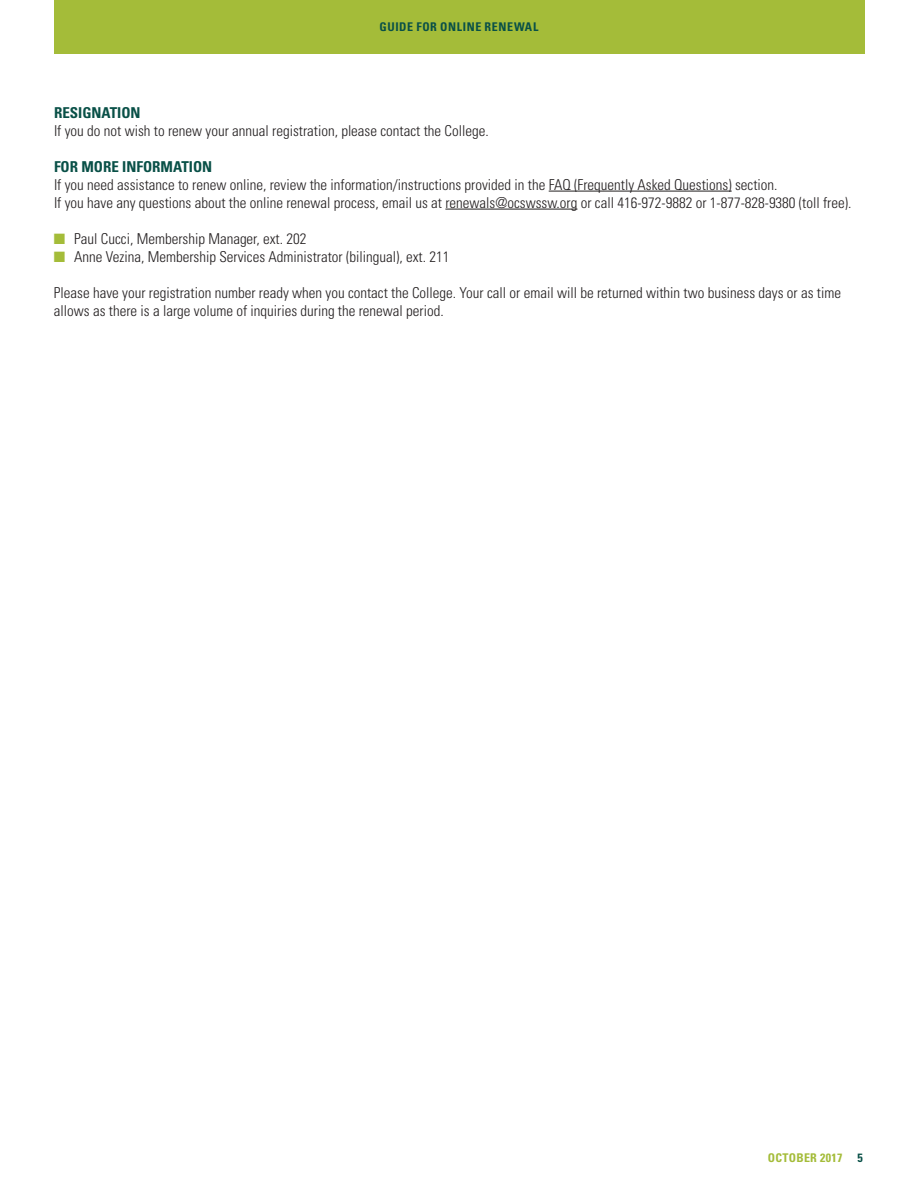
<style>
.page{position:relative;width:918px;height:1188px;background:#fff}
.page>*{position:absolute;margin:0;border:0;box-sizing:border-box;transform-origin:0 0}
.t1{font:300 condensed 15px/18px "Univers";color:#231f20}
.t2{font:700 condensed 15px "Univers";color:#095047}
.t3{font:700 condensed 12px "Univers";letter-spacing:.05em;color:#095047}
.t4{font:700 condensed 12px "Univers";letter-spacing:.025em;color:#a4bc39}
.s1{color:#a4bc39}
</style>
<div class="page">
<div style="left:54px;top:0;width:810px;height:54px;background:#a4bc39"></div>
<hr style="left:549px;top:191px;width:183px;height:1px;background:#231f20">
<hr style="left:445px;top:209px;width:132px;height:1px;background:#231f20">
<p class="t3" style="left:380px;top:19px;width:160px">GUIDE FOR ONLINE RENEWAL</p>
<p class="t2" style="left:54px;top:103px;width:88px">RESIGNATION</p>
<p class="t1" style="left:54px;top:121px;width:436px">If you do not wish to renew your annual registration, please contact the College.</p>
<p class="t2" style="left:54px;top:157px;width:160px">FOR MORE INFORMATION</p>
<p class="t1" style="left:54px;top:175px;width:799px">If you need assistance to renew online, review the information/instructions provided in the FAQ (Frequently Asked Questions) section.<br>If you have any questions about the online renewal process, email us at renewals@ocswssw.org or call 416-972-9882 or 1-877-828-9380 (toll free).</p>
<p class="t1" style="left:54px;top:229px;width:254px"><span class="s1">■</span> Paul Cucci, Membership Manager, ext. 202</p>
<p class="t1" style="left:54px;top:247px;width:397px"><span class="s1">■</span> Anne Vezina, Membership Services Administrator (bilingual), ext. 211</p>
<p class="t1" style="left:54px;top:283px;width:789px">Please have your registration number ready when you contact the College. Your call or email will be returned within two business days or as time allows as there is a large volume of inquiries during the renewal period.</p>
<p class="t4" style="left:768px;top:1150px;width:76px">OCTOBER 2017</p>
<p class="t3" style="left:858px;top:1150px;width:7px">5</p>
</div>
